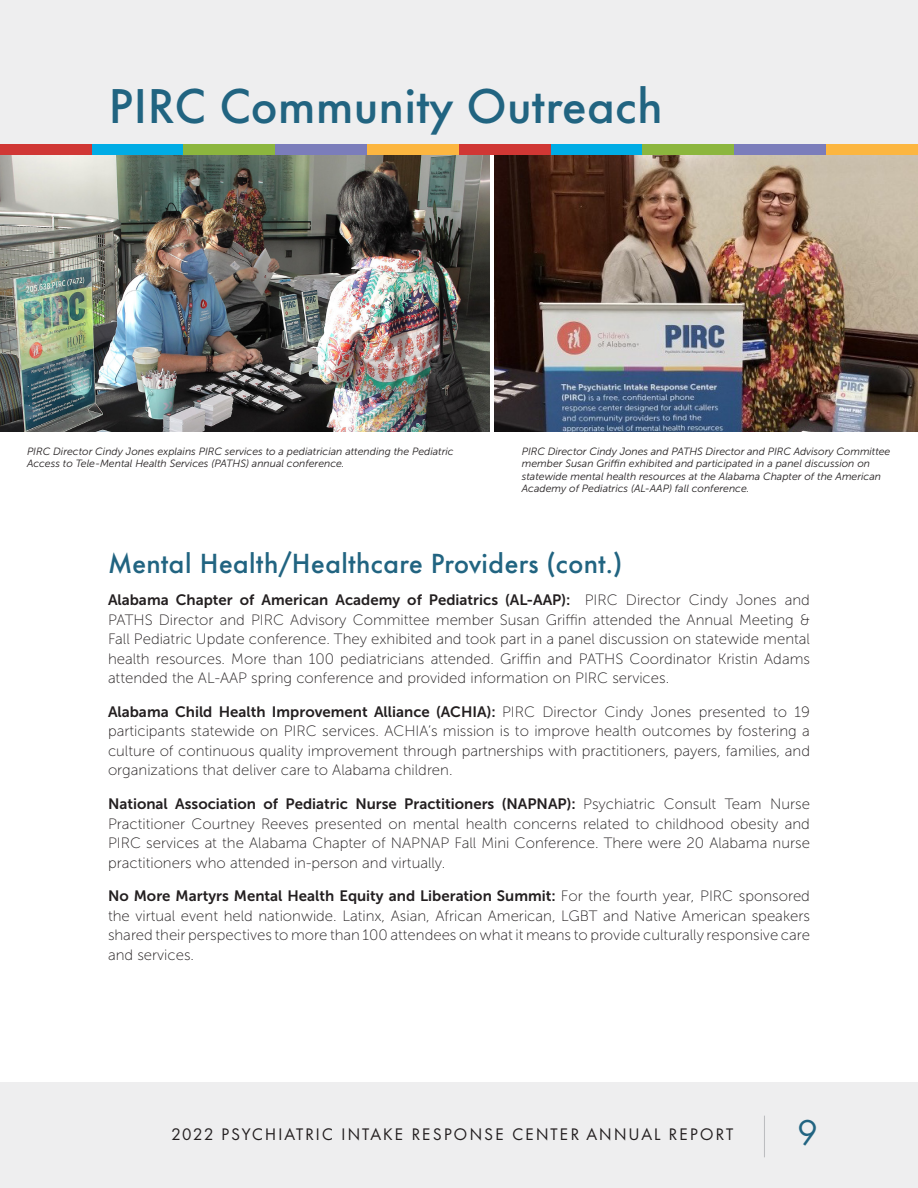
<style>
.page{position:relative;width:918px;height:1188px;background:#fff}
.page>*{position:absolute;margin:0;border:0;box-sizing:border-box;transform-origin:0 0}
.t1{font:500 45px "Futura Now Text";letter-spacing:-.01em;color:#216481}
.t2{font:33px "Futura Now Text";color:#216481}
.t3{font:500 25.5px "Futura Now Text";letter-spacing:-.005em;color:#216481}
.t4{font:15.3px "Futura Now Text";letter-spacing:.11em;color:#231f20}
.t5{font:15px/19.5px "Museo Sans 100";color:#231f20;text-align:justify}
.t6{font:italic 10.5px/12.6px "Museo Sans 300";color:#231f20}
.s1{font-family:"Museo Sans 700"}
</style>
<div class="page">
<div style="left:0;top:1082px;width:918px;height:106px;background:#eeeeef"></div>
<div style="left:0;top:0;width:918px;height:148px;background:#eeeeef"></div>
<img style="left:495px;top:154px;width:423px;height:278px">
<img style="left:0;top:154px;width:489px;height:278px">
<div style="left:0;top:144px;width:92px;height:10px;background:#d03734"></div>
<div style="left:92px;top:144px;width:92px;height:10px;background:#00ace5"></div>
<div style="left:184px;top:144px;width:91px;height:10px;background:#8cb63e"></div>
<div style="left:275px;top:144px;width:92px;height:10px;background:#7b7dbb"></div>
<div style="left:367px;top:144px;width:92px;height:10px;background:#fcb640"></div>
<div style="left:459px;top:144px;width:92px;height:10px;background:#d03734"></div>
<div style="left:551px;top:144px;width:92px;height:10px;background:#00ace5"></div>
<div style="left:643px;top:144px;width:91px;height:10px;background:#8cb63e"></div>
<div style="left:734px;top:144px;width:92px;height:10px;background:#7b7dbb"></div>
<div style="left:826px;top:144px;width:92px;height:10px;background:#fcb640"></div>
<hr style="left:764px;top:1116px;width:1px;height:41px;background:#bcbdc0">
<p class="t1" style="left:108px;top:68px;width:556px">PIRC Community Outreach</p>
<p class="t6" style="left:27px;top:445px;width:428px">PIRC Director Cindy Jones explains PIRC services to a pediatrician attending the Pediatric<br>Access to Tele-Mental Health Services (PATHS) annual conference.</p>
<p class="t6" style="left:522px;top:445px;width:370px">PIRC Director Cindy Jones and PATHS Director and PIRC Advisory Committee member Susan Griffin exhibited and participated in a panel discussion on statewide mental health resources at the Alabama Chapter of the American Academy of Pediatrics (AL-AAP) fall conference.</p>
<p class="t3" style="left:108px;top:542px;width:516px">Mental Health/Healthcare Providers (cont.)</p>
<p class="t5" style="left:108px;top:590px;width:704px"><span class="s1">Alabama Chapter of American Academy of Pediatrics (AL-AAP):</span> PIRC Director Cindy Jones and PATHS Director and PIRC Advisory Committee member Susan Griffin attended the Annual Meeting &amp; Fall Pediatric Update conference. They exhibited and took part in a panel discussion on statewide mental health resources. More than 100 pediatricians attended. Griffin and PATHS Coordinator Kristin Adams attended the AL-AAP spring conference and provided information on PIRC services.</p>
<p class="t5" style="left:108px;top:702px;width:704px"><span class="s1">Alabama Child Health Improvement Alliance (ACHIA):</span> PIRC Director Cindy Jones presented to 19 participants statewide on PIRC services. ACHIA’s mission is to improve health outcomes by fostering a culture of continuous quality improvement through partnerships with practitioners, payers, families, and organizations that deliver care to Alabama children.</p>
<p class="t5" style="left:108px;top:794px;width:704px"><span class="s1">National Association of Pediatric Nurse Practitioners (NAPNAP):</span> Psychiatric Consult Team Nurse Practitioner Courtney Reeves presented on mental health concerns related to childhood obesity and PIRC services at the Alabama Chapter of NAPNAP Fall Mini Conference. There were 20 Alabama nurse practitioners who attended in-person and virtually.</p>
<p class="t5" style="left:108px;top:887px;width:704px"><span class="s1">No More Martyrs Mental Health Equity and Liberation Summit:</span> For the fourth year, PIRC sponsored the virtual event held nationwide. Latinx, Asian, African American, LGBT and Native American speakers shared their perspectives to more than 100 attendees on what it means to provide culturally responsive care and services.</p>
<p class="t4" style="left:171px;top:1122px;width:563px">2022 PSYCHIATRIC INTAKE RESPONSE CENTER ANNUAL REPORT</p>
<h2 class="t2" style="left:797px;top:1107px;width:22px">9</h2>
</div>
